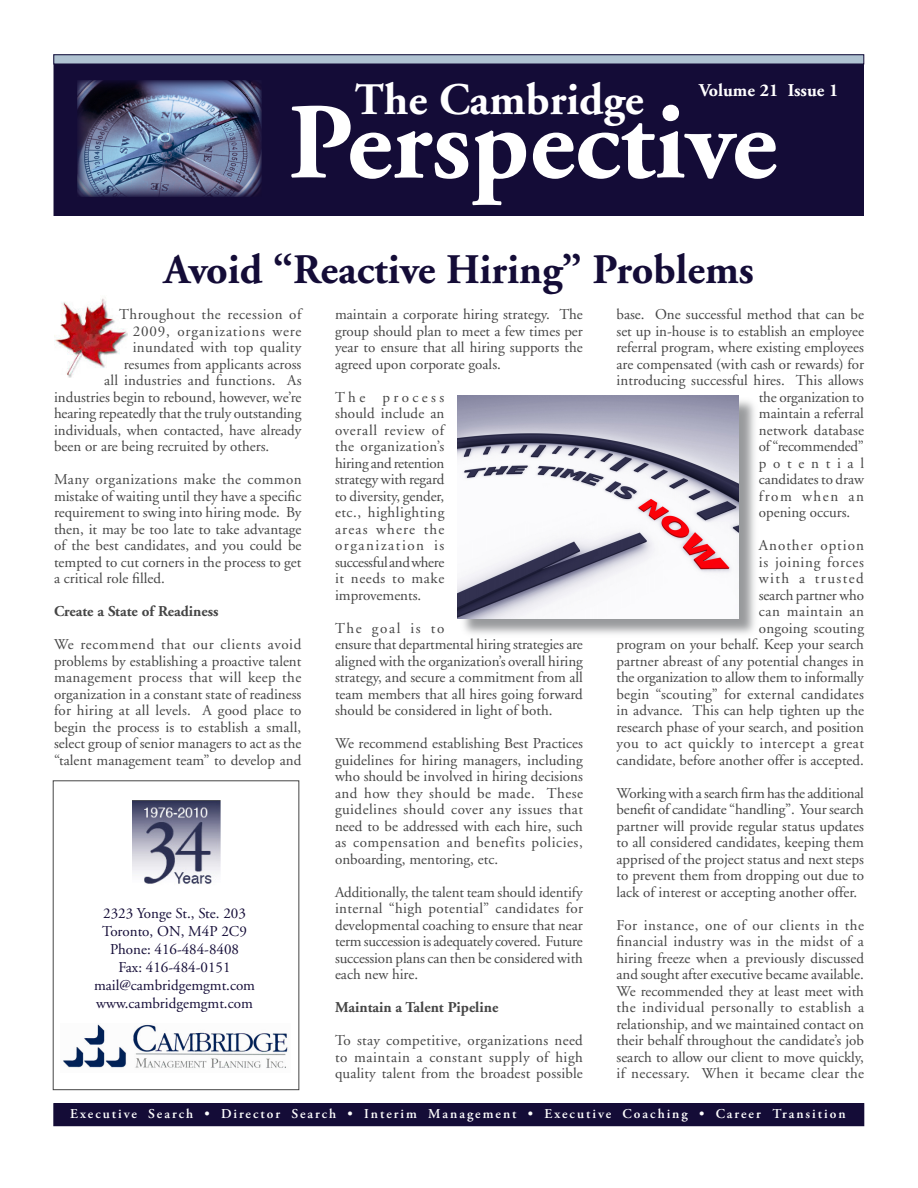
<style>
.page{position:relative;width:918px;height:1188px;background:#fff}
.page>*{position:absolute;margin:0;border:0;box-sizing:border-box;transform-origin:0 0}
.t1{font:700 108px "Adobe Garamond";color:#fff}
.t2{font:700 45px "Adobe Garamond";color:#fff}
.t3{font:700 42px "Adobe Garamond";color:#140c37}
.t4{font:700 18px "Adobe Garamond";color:#fff}
.t5{font:15px/16.5px "Adobe Garamond";color:#454545;text-align:justify}
.t6{font:15px "Adobe Garamond";color:#140c37}
.t7{font:700 15px "Adobe Garamond";color:#454545}
.t8{font:15px "Adobe Garamond";letter-spacing:.03em;color:#454545}
.t9{font:15px "Adobe Garamond";letter-spacing:.02em;color:#454545}
.t10{font:15px "Adobe Garamond";letter-spacing:.06em;color:#454545}
.t11{font:15px "Adobe Garamond";letter-spacing:.105em;color:#454545}
.t12{font:15px "Adobe Garamond";letter-spacing:.445em;color:#454545}
.t13{font:600 13.5px "Adobe Garamond Pro";letter-spacing:.15em;color:#fff}
</style>
<div class="page">
<img style="left:54px;top:298px;width:73px;height:79px">
<div style="left:54px;top:1104px;width:810px;height:22px;background:#140c37"></div>
<div style="left:54px;top:1103px;width:810px;height:23px;border:1px solid #140c37"></div>
<div style="left:54px;top:64px;width:809px;height:151px;background:#140c37"></div>
<div style="left:54px;top:63px;width:810px;height:153px;border:2px solid #140c37"></div>
<img style="left:77px;top:80px;width:185px;height:117px">
<div style="left:54px;top:55px;width:810px;height:9px;background:#b0c3d2"></div>
<div style="left:53px;top:781px;width:246px;height:309px;border:1px solid #454545"></div>
<img style="left:63px;top:1024px;width:225px;height:44px">
<img style="left:132px;top:801px;width:89px;height:84px">
<div style="left:459px;top:397px;width:300px;height:242px;background:#76787b;opacity:.75"></div>
<img style="left:458px;top:395px;width:281px;height:224px">
<p class="t2" style="left:355px;top:75px;width:291px">The Cambridge</p>
<p class="t4" style="left:699px;top:80px;width:141px">Volume 21 Issue 1</p>
<p class="t1" style="left:288px;top:84px;width:490px">Perspective</p>
<p class="t3" style="left:164px;top:247px;width:591px">Avoid “Reactive Hiring” Problems</p>
<p class="t8" style="left:119px;top:306px;width:184px">Throughout the recession of</p>
<p class="t10" style="left:133px;top:323px;width:170px">2009, organizations were</p>
<p class="t9" style="left:133px;top:339px;width:170px">inundated with top quality</p>
<p class="t5" style="left:124px;top:356px;width:179px">resumes from applicants across</p>
<p class="t5" style="left:104px;top:372px;width:199px">all industries and functions. As</p>
<p class="t5" style="left:54px;top:389px;width:249px">industries begin to rebound, however, we’re</p>
<p class="t5" style="left:54px;top:405px;width:249px">hearing repeatedly that the truly outstanding</p>
<p class="t5" style="left:54px;top:422px;width:249px">individuals, when contacted, have already</p>
<p class="t5" style="left:54px;top:438px;width:217px">been or are being recruited by others.</p>
<p class="t5" style="left:54px;top:471px;width:249px">Many organizations make the common mistake of waiting until they have a specific requirement to swing into hiring mode. By then, it may be too late to take advantage of the best candidates, and you could be tempted to cut corners in the process to get a critical role filled.</p>
<p class="t7" style="left:54px;top:603px;width:166px">Create a State of Readiness</p>
<p class="t5" style="left:54px;top:636px;width:249px">We recommend that our clients avoid problems by establishing a proactive talent management process that will keep the organization in a constant state of readiness for hiring at all levels. A good place to begin the process is to establish a small, select group of senior managers to act as the “talent management team” to develop and</p>
<p class="t6" style="left:103px;top:905px;width:144px">2323 Yonge St., Ste. 203</p>
<p class="t6" style="left:102px;top:923px;width:146px">Toronto, ON, M4P 2C9</p>
<p class="t6" style="left:110px;top:941px;width:131px">Phone: 416-484-8408</p>
<p class="t6" style="left:119px;top:959px;width:113px">Fax: 416-484-0151</p>
<p class="t6" style="left:94px;top:977px;width:163px">mail@cambridgemgmt.com</p>
<p class="t6" style="left:96px;top:995px;width:158px">www.cambridgemgmt.com</p>
<p class="t5" style="left:335px;top:306px;width:249px">maintain a corporate hiring strategy. The group should plan to meet a few times per year to ensure that all hiring supports the agreed upon corporate goals.</p>
<p class="t5" style="left:335px;top:389px;width:111px">The process should include an overall review of the organization’s hiring and retention strategy with regard to diversity, gender, etc., highlighting areas where the organization is successful and where it needs to make improvements.</p>
<p class="t5" style="left:335px;top:620px;width:249px;text-align:left">The goal is to<br>ensure that departmental hiring strategies are aligned with the organization’s overall hiring strategy, and secure a commitment from all team members that all hires going forward should be considered in light of both.</p>
<p class="t5" style="left:335px;top:735px;width:250px">We recommend establishing Best Practices guidelines for hiring managers, including who should be involved in hiring decisions and how they should be made. These guidelines should cover any issues that need to be addressed with each hire, such as compensation and benefits policies, onboarding, mentoring, etc.</p>
<p class="t5" style="left:335px;top:884px;width:250px">Additionally, the talent team should identify internal “high potential” candidates for developmental coaching to ensure that near term succession is adequately covered. Future succession plans can then be considered with each new hire.</p>
<p class="t7" style="left:335px;top:999px;width:165px">Maintain a Talent Pipeline</p>
<p class="t5" style="left:335px;top:1032px;width:249px">To stay competitive, organizations need to maintain a constant supply of high quality talent from the broadest possible</p>
<p class="t5" style="left:616px;top:306px;width:249px">base. One successful method that can be</p>
<p class="t5" style="left:616px;top:323px;width:249px">set up in-house is to establish an employee</p>
<p class="t5" style="left:616px;top:339px;width:249px">referral program, where existing employees</p>
<p class="t5" style="left:616px;top:356px;width:249px">are compensated (with cash or rewards) for</p>
<p class="t5" style="left:616px;top:372px;width:249px">introducing successful hires. This allows</p>
<p class="t5" style="left:759px;top:389px;width:107px">the organization to</p>
<p class="t5" style="left:759px;top:405px;width:107px">maintain a referral</p>
<p class="t5" style="left:759px;top:422px;width:107px">network database</p>
<p class="t5" style="left:759px;top:438px;width:107px">of “recommended”</p>
<p class="t12" style="left:759px;top:455px;width:107px">potential</p>
<p class="t5" style="left:759px;top:471px;width:107px">candidates to draw</p>
<p class="t11" style="left:759px;top:488px;width:107px">from when an</p>
<p class="t5" style="left:759px;top:504px;width:93px">opening occurs.</p>
<p class="t5" style="left:616px;top:537px;width:249px;text-align:right">Another option<br>is joining forces<br>with a trusted<br>search partner who<br>can maintain an<br>ongoing scouting<br>program on your behalf. Keep your search partner abreast of any potential changes in the organization to allow them to informally begin “scouting” for external candidates in advance. This can help tighten up the research phase of your search, and position you to act quickly to intercept a great candidate, before another offer is accepted.</p>
<p class="t5" style="left:616px;top:785px;width:249px">Working with a search firm has the additional benefit of candidate “handling”. Your search partner will provide regular status updates to all considered candidates, keeping them apprised of the project status and next steps to prevent them from dropping out due to lack of interest or accepting another offer.</p>
<p class="t5" style="left:616px;top:917px;width:249px">For instance, one of our clients in the financial industry was in the midst of a hiring freeze when a previously discussed and sought after executive became available.<br>We recommended they at least meet with the individual personally to establish a relationship, and we maintained contact on their behalf throughout the candidate’s job search to allow our client to move quickly, if necessary. When it became clear the</p>
<p class="t13" style="left:70px;top:1106px;width:777px">Executive Search • Director Search • Interim Management • Executive Coaching • Career Transition</p>
</div>
